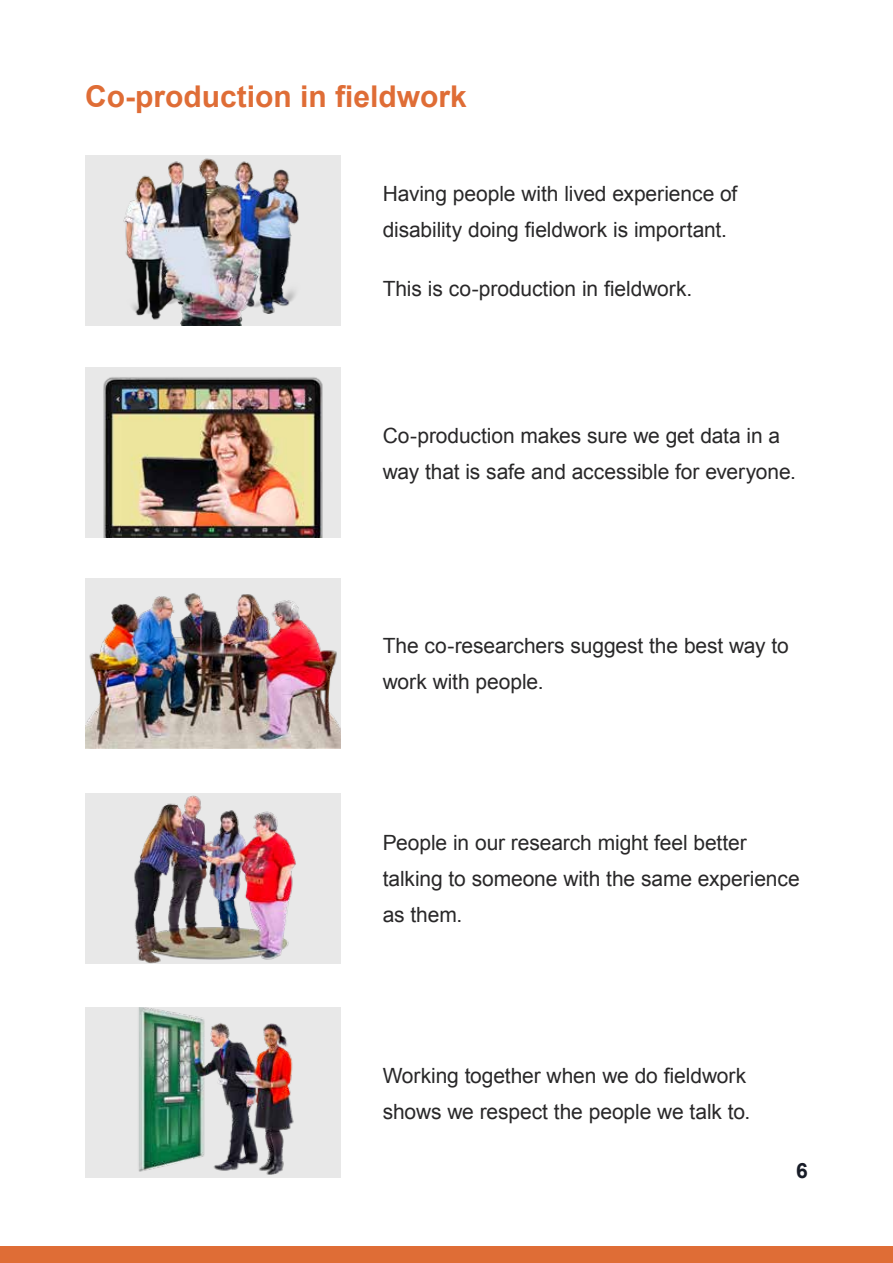
<style>
.page{position:relative;width:893px;height:1263px;background:#fff}
.page>*{position:absolute;margin:0;border:0;box-sizing:border-box;transform-origin:0 0}
.t1{font:700 30px "Arial";color:#df6d36}
.Body_USE{font:21px/36px "Arial";letter-spacing:-.005em;color:#292829}
.t2{font:700 21px "Arial";color:#181c27}
</style>
<div class="page">
<div style="left:0;top:1246px;width:893px;height:17px;background:#df6d36"></div>
<img style="left:85px;top:579px;width:255px;height:170px">
<div style="left:85px;top:793px;width:255px;height:170px;background:#e8e8e8"></div>
<img style="left:134px;top:795px;width:162px;height:168px">
<div style="left:85px;top:156px;width:255px;height:170px;background:#e8e8e8"></div>
<img style="left:123px;top:158px;width:176px;height:168px">
<div style="left:85px;top:367px;width:255px;height:170px;background:#e8e8e8"></div>
<img style="left:103px;top:377px;width:220px;height:160px">
<div style="left:85px;top:1008px;width:255px;height:170px;background:#e8e8e8"></div>
<img style="left:138px;top:1008px;width:156px;height:167px">
<p class="t1" style="left:85px;top:77px;width:383px">Co-production in fieldwork</p>
<p class="Body_USE" style="left:383px;top:176px;width:356px">Having people with lived experience of disability doing fieldwork is important.</p>
<p class="Body_USE" style="left:383px;top:270px;width:311px">This is co-production in fieldwork.</p>
<p class="Body_USE" style="left:383px;top:417px;width:415px">Co-production makes sure we get data in a way that is safe and accessible for everyone.</p>
<p class="Body_USE" style="left:383px;top:628px;width:407px">The co-researchers suggest the best way to work with people.</p>
<p class="Body_USE" style="left:383px;top:825px;width:419px">People in our research might feel better talking to someone with the same experience as them.</p>
<p class="Body_USE" style="left:383px;top:1057px;width:369px">Working together when we do fieldwork shows we respect the people we talk to.</p>
<p class="t2" style="left:796px;top:1157px;width:13px">6</p>
</div>
